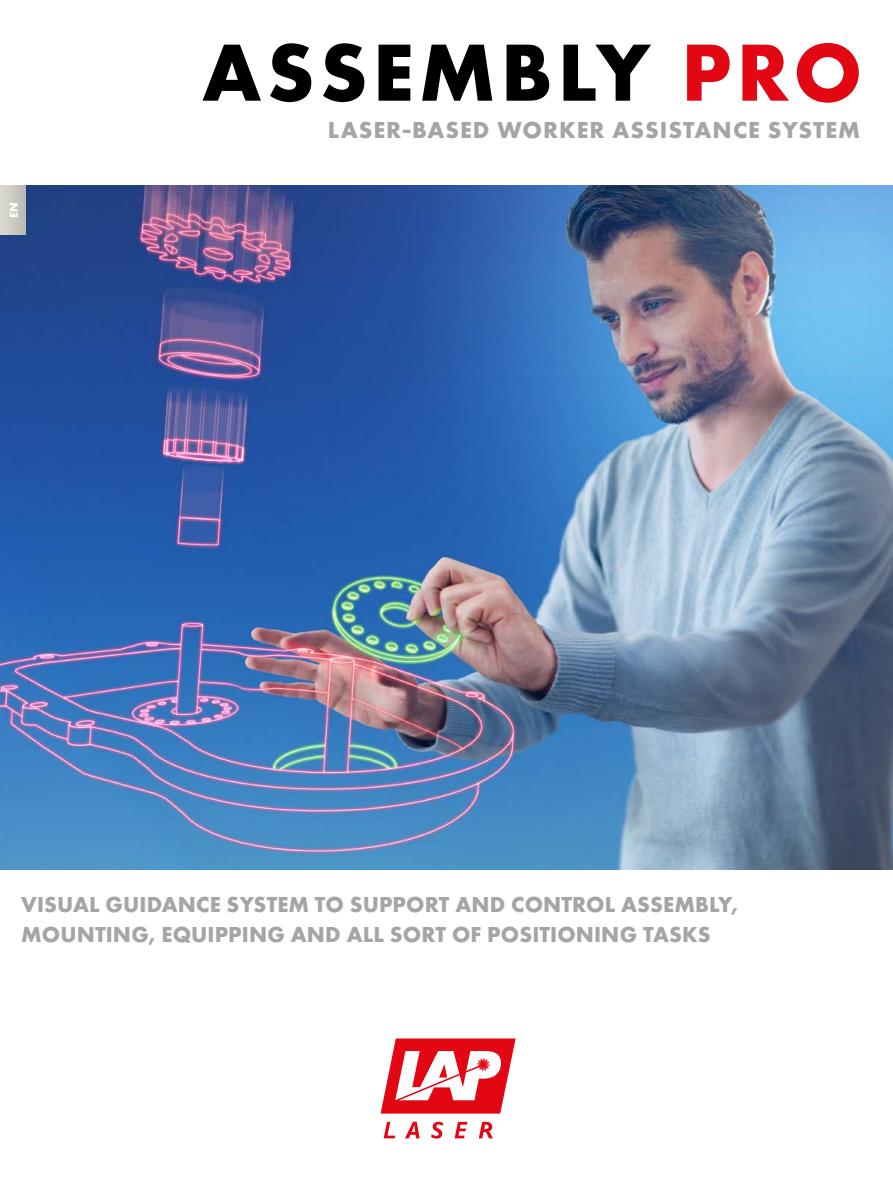
<style>
.page{position:relative;width:893px;height:1191px;background:#fff}
.page>*{position:absolute;margin:0;border:0;box-sizing:border-box;transform-origin:0 0}
.t1{font:700 84px "Futura LAP";letter-spacing:.06em;color:#000}
.t2{font:700 24px "Futura LAP";letter-spacing:.04em;color:#a3a5a7}
.t3{font:700 22.5px/30px "Futura LAP";letter-spacing:.005em;color:#a3a5a7}
.t4{font:700 12px "Futura LAP";color:#fff}
.s1{color:#e30613}
</style>
<div class="page">
<img style="left:0;top:185px;width:893px;height:685px">
<svg style="left:384px;top:1121px;width:11px;height:17px"></svg>
<svg style="left:405px;top:1121px;width:15px;height:17px"></svg>
<svg style="left:431px;top:1121px;width:12px;height:17px"></svg>
<svg style="left:455px;top:1121px;width:12px;height:17px"></svg>
<svg style="left:479px;top:1121px;width:14px;height:17px"></svg>
<svg style="left:381px;top:1038px;width:135px;height:75px"></svg>
<div style="left:0;top:185px;width:26px;height:50px;background:linear-gradient(to right,#dddcd0,#bbbab5)"></div>
<p class="t4" style="left:7px;top:218px;width:17px;rotate:-90deg">EN</p>
<h1 class="t1" style="left:202px;top:21px;width:662px">ASSEMBLY <span class="s1">PRO</span></h1>
<p class="t2" style="left:328px;top:115px;width:534px">LASER-BASED WORKER ASSISTANCE SYSTEM</p>
<p class="t3" style="left:21px;top:889px;width:718px">VISUAL GUIDANCE SYSTEM TO SUPPORT AND CONTROL ASSEMBLY,<br>MOUNTING, EQUIPPING AND ALL SORT OF POSITIONING TASKS</p>
</div>
